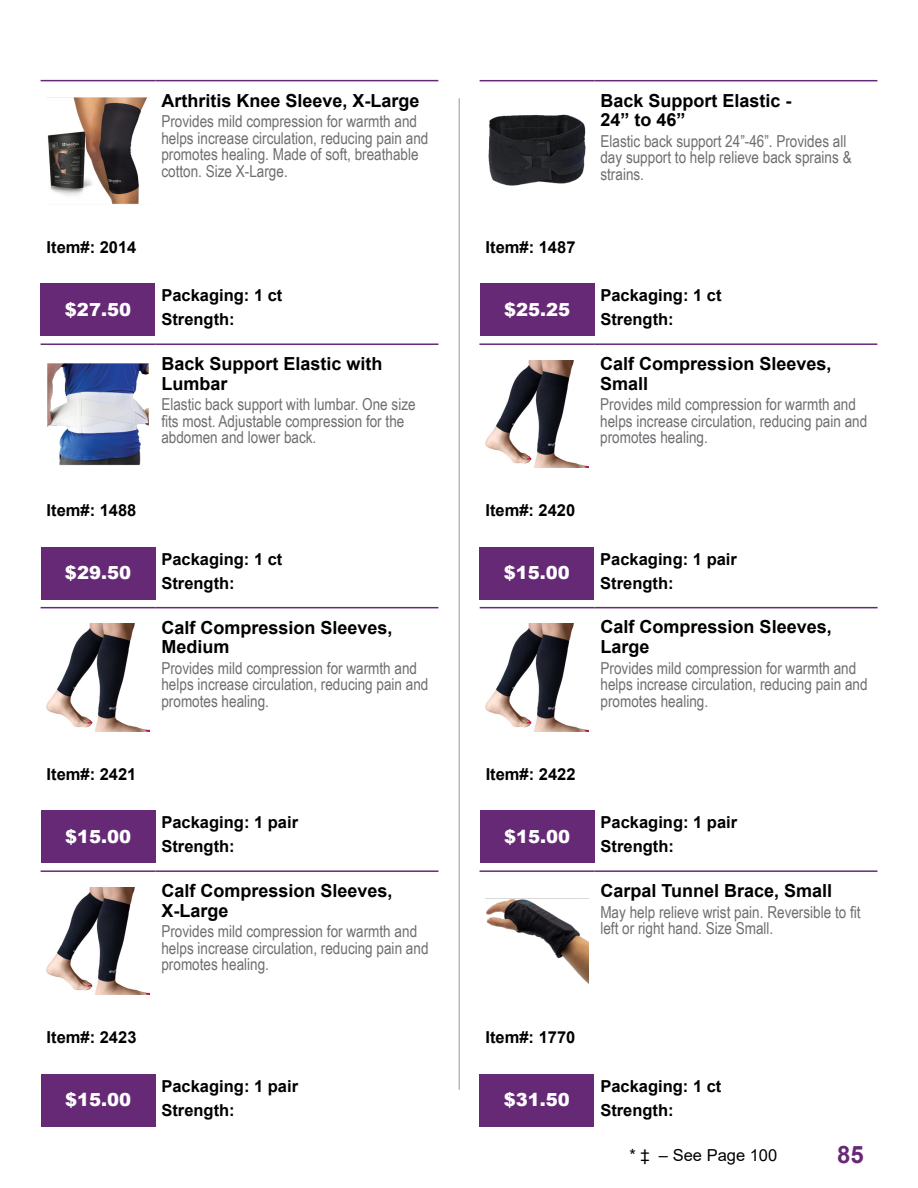
<style>
.page{position:relative;width:918px;height:1188px;background:#fff}
.page>*{position:absolute;margin:0;border:0;box-sizing:border-box;transform-origin:0 0}
.t1{font:700 24px "Arial";color:#662976}
.t2{font:700 18px/19.5px "Arial";color:#000}
.t3{font:900 18px "Arial";color:#fff}
.t4{font:16.5px/16.5px "Arial Narrow";color:#6d6e71}
.t5{font:700 16.5px "Arial";color:#000}
.t6{font:16.5px "Arial";color:#000}
</style>
<div class="page">
<hr style="left:459px;top:98px;width:1px;height:992px;background:#939598">
<div style="left:41px;top:283px;width:114px;height:53px;background:#662976"></div>
<hr style="left:41px;top:80px;width:114px;height:1px;background:#662976">
<hr style="left:155px;top:80px;width:283px;height:1px;background:#662976">
<img style="left:47px;top:97px;width:102px;height:107px">
<div style="left:41px;top:547px;width:114px;height:52px;background:#662976"></div>
<hr style="left:41px;top:343px;width:114px;height:2px;background:#662976">
<hr style="left:155px;top:343px;width:283px;height:2px;background:#662976">
<img style="left:47px;top:363px;width:102px;height:102px">
<div style="left:480px;top:283px;width:114px;height:53px;background:#662976"></div>
<hr style="left:480px;top:80px;width:114px;height:1px;background:#662976">
<hr style="left:594px;top:80px;width:283px;height:1px;background:#662976">
<img style="left:488px;top:114px;width:98px;height:72px">
<div style="left:479px;top:547px;width:115px;height:52px;background:#662976"></div>
<hr style="left:479px;top:343px;width:115px;height:2px;background:#662976">
<hr style="left:594px;top:343px;width:283px;height:2px;background:#662976">
<img style="left:485px;top:360px;width:103px;height:108px">
<div style="left:41px;top:810px;width:114px;height:53px;background:#662976"></div>
<hr style="left:41px;top:607px;width:114px;height:1px;background:#662976">
<hr style="left:155px;top:607px;width:283px;height:1px;background:#662976">
<img style="left:47px;top:624px;width:102px;height:107px">
<div style="left:41px;top:1074px;width:114px;height:52px;background:#662976"></div>
<hr style="left:41px;top:870px;width:114px;height:2px;background:#662976">
<hr style="left:155px;top:870px;width:284px;height:2px;background:#662976">
<img style="left:47px;top:887px;width:103px;height:108px">
<div style="left:480px;top:810px;width:115px;height:53px;background:#662976"></div>
<hr style="left:480px;top:607px;width:115px;height:1px;background:#662976">
<hr style="left:595px;top:607px;width:283px;height:1px;background:#662976">
<img style="left:486px;top:624px;width:103px;height:107px">
<div style="left:480px;top:1074px;width:114px;height:52px;background:#662976"></div>
<hr style="left:480px;top:870px;width:114px;height:2px;background:#662976">
<hr style="left:594px;top:870px;width:283px;height:2px;background:#662976">
<img style="left:486px;top:898px;width:102px;height:85px">
<p class="t2" style="left:161px;top:91px;width:260px">Arthritis Knee Sleeve, X-Large</p>
<p class="t4" style="left:161px;top:113px;width:269px">Provides mild compression for warmth and helps increase circulation, reducing pain and promotes healing. Made of soft, breathable cotton. Size X-Large.</p>
<p class="t2" style="left:600px;top:91px;width:193px">Back Support Elastic -<br>24” to 46”</p>
<p class="t4" style="left:600px;top:132px;width:253px">Elastic back support 24”-46”. Provides all day support to help relieve back sprains &amp; strains.</p>
<p class="t5" style="left:47px;top:235px;width:91px">Item#: 2014</p>
<p class="t5" style="left:486px;top:235px;width:91px">Item#: 1487</p>
<p class="t3" style="left:65px;top:296px;width:68px">$27.50</p>
<p class="t5" style="left:161px;top:284px;width:123px">Packaging: 1 ct</p>
<p class="t5" style="left:161px;top:308px;width:75px">Strength:</p>
<p class="t3" style="left:504px;top:296px;width:68px">$25.25</p>
<p class="t5" style="left:600px;top:284px;width:123px">Packaging: 1 ct</p>
<p class="t5" style="left:600px;top:308px;width:75px">Strength:</p>
<p class="t2" style="left:161px;top:354px;width:223px">Back Support Elastic with<br>Lumbar</p>
<p class="t4" style="left:161px;top:396px;width:256px">Elastic back support with lumbar. One size fits most. Adjustable compression for the abdomen and lower back.</p>
<p class="t2" style="left:600px;top:354px;width:233px">Calf Compression Sleeves,<br>Small</p>
<p class="t4" style="left:600px;top:396px;width:269px">Provides mild compression for warmth and helps increase circulation, reducing pain and promotes healing.</p>
<p class="t5" style="left:47px;top:499px;width:91px">Item#: 1488</p>
<p class="t5" style="left:485px;top:499px;width:91px">Item#: 2420</p>
<p class="t3" style="left:65px;top:560px;width:68px">$29.50</p>
<p class="t5" style="left:161px;top:547px;width:123px">Packaging: 1 ct</p>
<p class="t5" style="left:161px;top:571px;width:75px">Strength:</p>
<p class="t3" style="left:504px;top:560px;width:68px">$15.00</p>
<p class="t5" style="left:600px;top:547px;width:138px">Packaging: 1 pair</p>
<p class="t5" style="left:600px;top:571px;width:75px">Strength:</p>
<p class="t2" style="left:161px;top:618px;width:233px">Calf Compression Sleeves,<br>Medium</p>
<p class="t4" style="left:161px;top:659px;width:269px">Provides mild compression for warmth and helps increase circulation, reducing pain and promotes healing.</p>
<p class="t2" style="left:601px;top:618px;width:233px">Calf Compression Sleeves,<br>Large</p>
<p class="t4" style="left:601px;top:659px;width:269px">Provides mild compression for warmth and helps increase circulation, reducing pain and promotes healing.</p>
<p class="t5" style="left:47px;top:762px;width:91px">Item#: 2421</p>
<p class="t5" style="left:486px;top:762px;width:91px">Item#: 2422</p>
<p class="t3" style="left:65px;top:823px;width:68px">$15.00</p>
<p class="t5" style="left:161px;top:811px;width:138px">Packaging: 1 pair</p>
<p class="t5" style="left:161px;top:835px;width:75px">Strength:</p>
<p class="t3" style="left:504px;top:823px;width:68px">$15.00</p>
<p class="t5" style="left:601px;top:811px;width:138px">Packaging: 1 pair</p>
<p class="t5" style="left:601px;top:835px;width:75px">Strength:</p>
<p class="t2" style="left:161px;top:881px;width:233px">Calf Compression Sleeves,<br>X-Large</p>
<p class="t4" style="left:161px;top:923px;width:269px">Provides mild compression for warmth and helps increase circulation, reducing pain and promotes healing.</p>
<p class="t2" style="left:600px;top:881px;width:233px">Carpal Tunnel Brace, Small</p>
<p class="t4" style="left:600px;top:903px;width:262px">May help relieve wrist pain. Reversible to fit left or right hand. Size Small.</p>
<p class="t5" style="left:47px;top:1026px;width:91px">Item#: 2423</p>
<p class="t5" style="left:486px;top:1026px;width:91px">Item#: 1770</p>
<p class="t3" style="left:65px;top:1087px;width:68px">$15.00</p>
<p class="t5" style="left:161px;top:1074px;width:138px">Packaging: 1 pair</p>
<p class="t5" style="left:161px;top:1098px;width:75px">Strength:</p>
<p class="t3" style="left:504px;top:1087px;width:68px">$31.50</p>
<p class="t5" style="left:600px;top:1074px;width:123px">Packaging: 1 ct</p>
<p class="t5" style="left:600px;top:1098px;width:75px">Strength:</p>
<p class="t6" style="left:630px;top:1143px;width:149px">* ‡ – See Page 100</p>
<h1 class="t1" style="left:837px;top:1138px;width:28px">85</h1>
</div>
